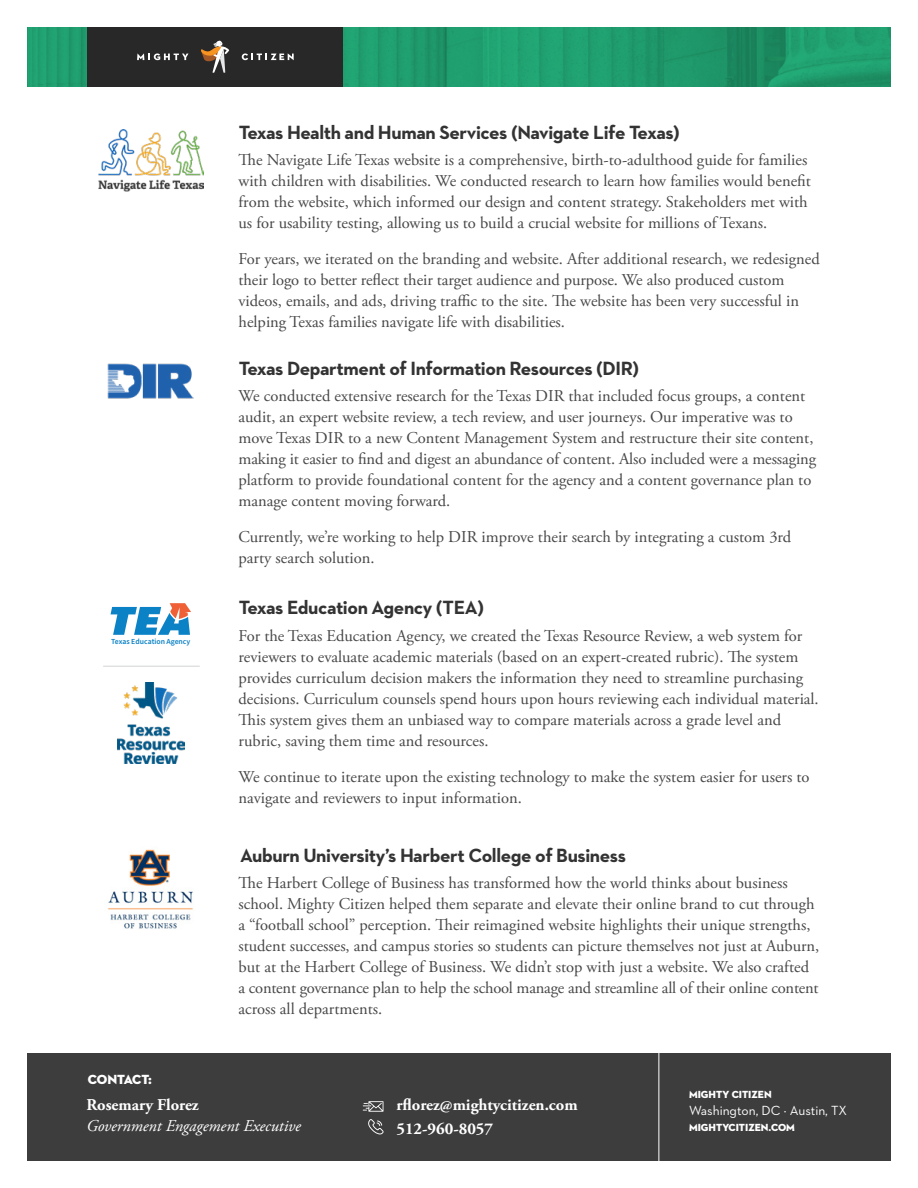
<style>
.page{position:relative;width:918px;height:1188px;background:#fff}
.page>*{position:absolute;margin:0;border:0;box-sizing:border-box;transform-origin:0 0}
.t1{font:700 19.5px "Neutraface 2 Text";letter-spacing:-.02em;color:#333}
.t2{font:16.5px/21px "Adobe Garamond Pro";color:#474747}
.t3{font:700 16.5px/24px "Adobe Garamond Pro";color:#fff}
.t4{font:italic 16.5px "Adobe Garamond Pro";color:#fff}
.t5{font:13.5px "Neutraface 2 Text";color:#fff}
.t6{font:13.5px "Neutraface 2 Display Titling";letter-spacing:-.01em;color:#fff}
.t7{font:10.5px "Neutraface 2 Display Titling";color:#fff}
.t8{font:600 7.65px "Source Sans Pro";color:#0b82c6}
</style>
<div class="page">
<img style="left:27px;top:27px;width:864px;height:59px">
<div style="left:88px;top:27px;width:255px;height:59px;background:#292829"></div>
<svg style="left:137px;top:53px;width:51px;height:7px"></svg>
<svg style="left:242px;top:53px;width:52px;height:7px"></svg>
<svg style="left:201px;top:40px;width:28px;height:33px"></svg>
<img style="left:98px;top:129px;width:105px;height:62px">
<img style="left:108px;top:364px;width:86px;height:35px">
<img style="left:107px;top:849px;width:86px;height:80px">
<svg style="left:111px;top:603px;width:80px;height:32px"></svg>
<img style="left:117px;top:683px;width:67px;height:81px">
<hr style="left:103px;top:666px;width:97px;height:1px;background:#d1d3d4">
<div style="left:27px;top:1053px;width:864px;height:108px;background:#3d3d3d"></div>
<hr style="left:658px;top:1053px;width:1px;height:109px;background:#fff">
<svg style="left:368px;top:1119px;width:16px;height:15px"></svg>
<svg style="left:363px;top:1101px;width:20px;height:11px"></svg>
<p class="t1" style="left:239px;top:119px;width:443px">Texas Health and Human Services (Navigate Life Texas)</p>
<p class="t2" style="left:239px;top:150px;width:574px">The Navigate Life Texas website is a comprehensive, birth-to-adulthood guide for families with children with disabilities. We conducted research to learn how families would benefit from the website, which informed our design and content strategy. Stakeholders met with us for usability testing, allowing us to build a crucial website for millions of Texans.</p>
<p class="t2" style="left:239px;top:249px;width:583px">For years, we iterated on the branding and website. After additional research, we redesigned their logo to better reflect their target audience and purpose. We also produced custom videos, emails, and ads, driving traffic to the site. The website has been very successful in helping Texas families navigate life with disabilities.</p>
<p class="t1" style="left:239px;top:355px;width:402px">Texas Department of Information Resources (DIR)</p>
<p class="t2" style="left:239px;top:386px;width:579px">We conducted extensive research for the Texas DIR that included focus groups, a content audit, an expert website review, a tech review, and user journeys. Our imperative was to move Texas DIR to a new Content Management System and restructure their site content, making it easier to find and digest an abundance of content. Also included were a messaging platform to provide foundational content for the agency and a content governance plan to manage content moving forward.</p>
<p class="t2" style="left:239px;top:527px;width:554px">Currently, we’re working to help DIR improve their search by integrating a custom 3rd party search solution.</p>
<p class="t8" style="left:111px;top:638px;width:81px">Texas Education Agency</p>
<p class="t6" style="left:88px;top:1071px;width:66px">CONTACT:</p>
<p class="t1" style="left:239px;top:595px;width:247px">Texas Education Agency (TEA)</p>
<p class="t2" style="left:239px;top:626px;width:582px">For the Texas Education Agency, we created the Texas Resource Review, a web system for reviewers to evaluate academic materials (based on an expert-created rubric). The system provides curriculum decision makers the information they need to streamline purchasing decisions. Curriculum counsels spend hours upon hours reviewing each individual material.<br>This system gives them an unbiased way to compare materials across a grade level and rubric, saving them time and resources.</p>
<p class="t2" style="left:239px;top:767px;width:573px">We continue to iterate upon the existing technology to make the system easier for users to navigate and reviewers to input information.</p>
<p class="t1" style="left:240px;top:843px;width:387px">Auburn University’s Harbert College of Business</p>
<p class="t2" style="left:239px;top:873px;width:582px">The Harbert College of Business has transformed how the world thinks about business school. Mighty Citizen helped them separate and elevate their online brand to cut through a “football school” perception. Their reimagined website highlights their unique strengths, student successes, and campus stories so students can picture themselves not just at Auburn, but at the Harbert College of Business. We didn’t stop with just a website. We also crafted a content governance plan to help the school manage and streamline all of their online content across all departments.</p>
<p class="t3" style="left:86px;top:1093px;width:114px">Rosemary Florez</p>
<p class="t4" style="left:86px;top:1116px;width:216px">Government Engagement Executive</p>
<p class="t3" style="left:396px;top:1093px;width:183px">rflorez@mightycitizen.com<br>512-960-8057</p>
<p class="t7" style="left:689px;top:1088px;width:84px">MIGHTY CITIZEN</p>
<p class="t5" style="left:689px;top:1102px;width:160px">Washington, DC · Austin, TX</p>
<p class="t7" style="left:689px;top:1121px;width:107px">MIGHTYCITIZEN.COM</p>
</div>
